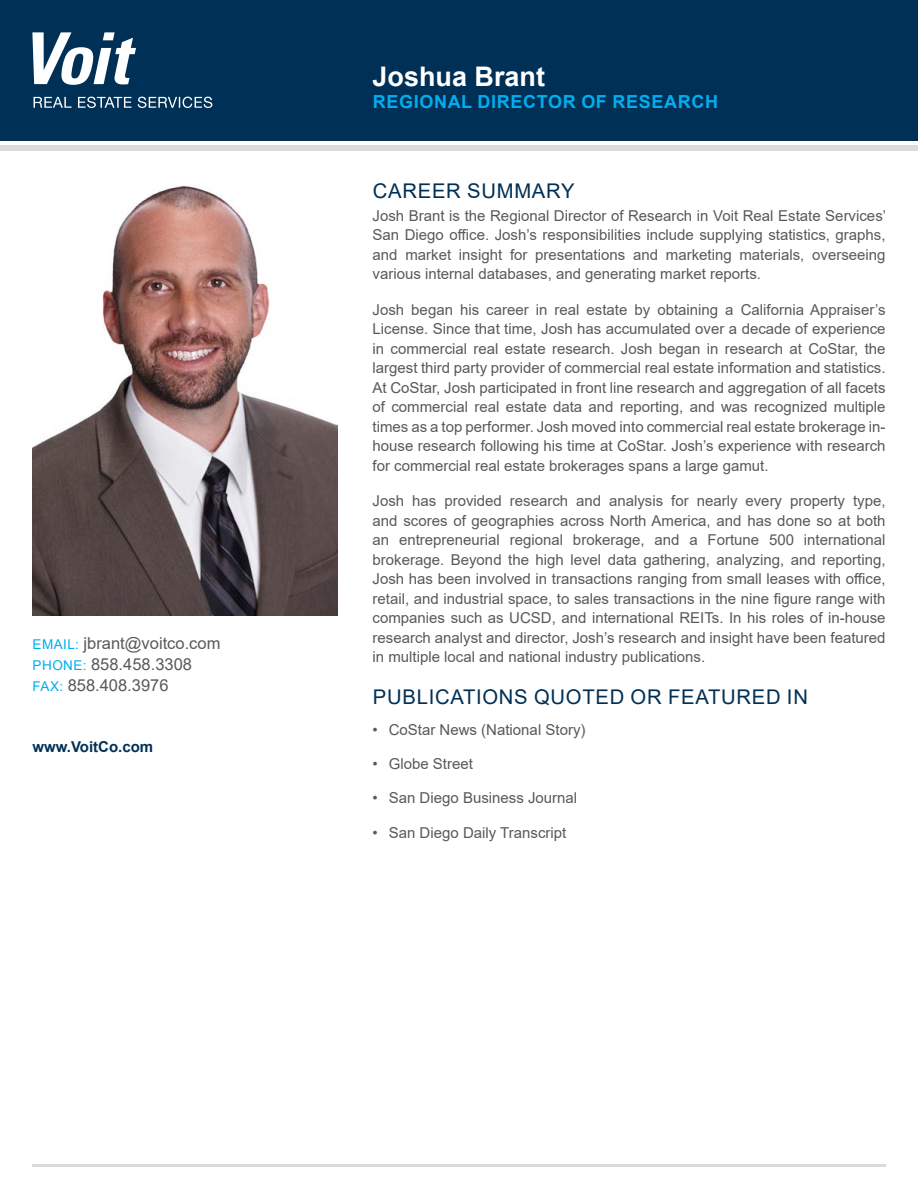
<style>
.page{position:relative;width:918px;height:1188px;background:#fff}
.page>*{position:absolute;margin:0;border:0;box-sizing:border-box;transform-origin:0 0}
.t1{font:700 27px "Arial";color:#fff}
.t2{font:20.25px "Arial";letter-spacing:.035em;color:#003055}
.t3{font:700 18px "Arial";letter-spacing:.035em;color:#00aeef}
.t4{font:16.5px/21px "Arial";color:#58595b}
.t5{font:15px/19.5px "Arial";color:#58595b;text-align:justify}
.t6{font:700 15px "Arial";color:#003055}
.s1{font-size:13.5px;color:#00aeef}
</style>
<div class="page">
<div style="left:0;top:0;width:918px;height:140px;background:#003055"></div>
<div style="left:0;top:146px;width:918px;height:5px;background:#dadbdc"></div>
<hr style="left:32px;top:1164px;width:854px;height:2px;background:#dadbdc">
<svg style="left:34px;top:97px;width:38px;height:11px"></svg>
<svg style="left:78px;top:97px;width:53px;height:11px"></svg>
<svg style="left:138px;top:97px;width:74px;height:11px"></svg>
<svg style="left:32px;top:32px;width:104px;height:53px"></svg>
<img style="left:32px;top:185px;width:306px;height:431px">
<p class="t4" style="left:33px;top:633px;width:189px"><span class="s1">EMAIL:</span> jbrant@voitco.com<br><span class="s1">PHONE:</span> 858.458.3308<br><span class="s1">FAX:</span> 858.408.3976</p>
<p class="t6" style="left:32px;top:736px;width:122px">www.VoitCo.com</p>
<h1 class="t1" style="left:373px;top:58px;width:174px">Joshua Brant</h1>
<p class="t3" style="left:373px;top:89px;width:347px">REGIONAL DIRECTOR OF RESEARCH</p>
<h2 class="t2" style="left:373px;top:177px;width:203px">CAREER SUMMARY</h2>
<p class="t5" style="left:373px;top:205px;width:515px">Josh Brant is the Regional Director of Research in Voit Real Estate Services’ San Diego office. Josh’s responsibilities include supplying statistics, graphs, and market insight for presentations and marketing materials, overseeing various internal databases, and generating market reports.</p>
<p class="t5" style="left:373px;top:300px;width:515px">Josh began his career in real estate by obtaining a California Appraiser’s License. Since that time, Josh has accumulated over a decade of experience in commercial real estate research. Josh began in research at CoStar, the largest third party provider of commercial real estate information and statistics.<br>At CoStar, Josh participated in front line research and aggregation of all facets of commercial real estate data and reporting, and was recognized multiple times as a top performer. Josh moved into commercial real estate brokerage in&shy;house research following his time at CoStar. Josh’s experience with research for commercial real estate brokerages spans a large gamut.</p>
<p class="t5" style="left:373px;top:491px;width:515px">Josh has provided research and analysis for nearly every property type, and scores of geographies across North America, and has done so at both an entrepreneurial regional brokerage, and a Fortune 500 international brokerage. Beyond the high level data gathering, analyzing, and reporting, Josh has been involved in transactions ranging from small leases with office, retail, and industrial space, to sales transactions in the nine figure range with companies such as UCSD, and international REITs. In his roles of in-house research analyst and director, Josh’s research and insight have been featured in multiple local and national industry publications.</p>
<h2 class="t2" style="left:373px;top:682px;width:436px">PUBLICATIONS QUOTED OR FEATURED IN</h2>
<p class="t5" style="left:373px;top:720px;width:214px">• CoStar News (National Story)</p>
<p class="t5" style="left:373px;top:754px;width:102px">• Globe Street</p>
<p class="t5" style="left:373px;top:788px;width:206px">• San Diego Business Journal</p>
<p class="t5" style="left:373px;top:823px;width:195px">• San Diego Daily Transcript</p>
</div>
